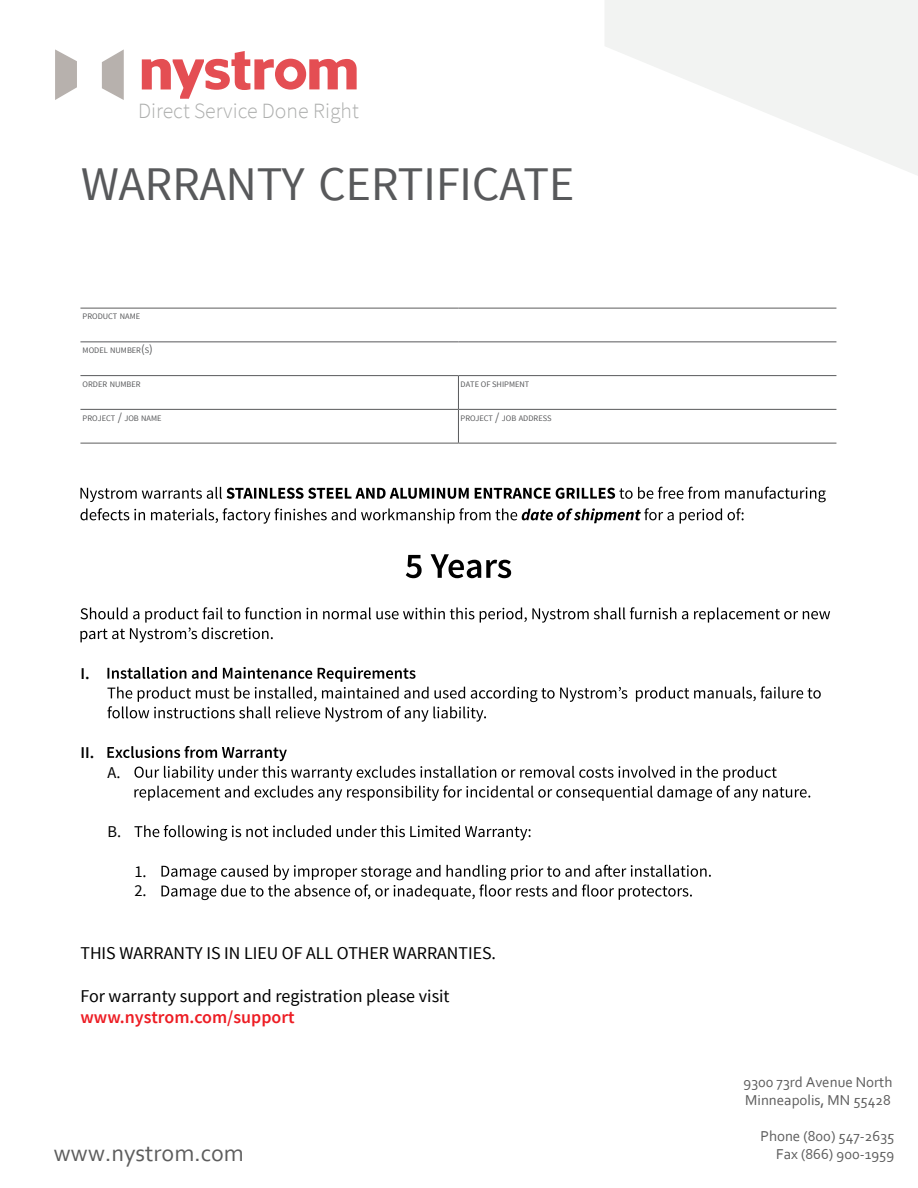
<style>
.page{position:relative;width:918px;height:1188px;background:#fff}
.page>*{position:absolute;margin:0;border:0;box-sizing:border-box;transform-origin:0 0}
.t1{font:48.3px "Source Sans Pro";color:#58595b}
.t2{font:24px "Corbel";color:#5d5d5d}
.t3{font:300 21.75px "Source Sans Pro";color:#aeafae}
.Body{font:18px "Source Sans Pro";color:#000}
.Body-2{font:600 18px "Source Sans Pro";color:#ed1d24}
.t4{font:16.5px "Source Sans Pro";color:#000}
.t5{font:600 16.5px "Source Sans Pro";color:#000}
.t6{font:15px/17.7px "Corbel";color:#5d5d5d}
.t7{font:8.4px "Source Sans Pro";color:#58595b}
.t8{font:8.4px "Source Sans Pro";color:#58595b}
.s1{font-size:12px}
</style>
<div class="page">
<hr style="left:80px;top:308px;width:378px;height:1px;background:#5d5d5d">
<hr style="left:458px;top:308px;width:378px;height:1px;background:#5d5d5d">
<hr style="left:80px;top:443px;width:378px;height:1px;background:#5d5d5d">
<hr style="left:458px;top:443px;width:378px;height:1px;background:#5d5d5d">
<hr style="left:80px;top:341px;width:378px;height:1px;background:#58595b">
<hr style="left:458px;top:341px;width:378px;height:1px;background:#58595b">
<hr style="left:80px;top:375px;width:378px;height:1px;background:#58595b">
<hr style="left:458px;top:375px;width:378px;height:1px;background:#58595b">
<hr style="left:458px;top:376px;width:1px;height:33px;background:#58595b">
<hr style="left:80px;top:409px;width:378px;height:1px;background:#58595b">
<hr style="left:458px;top:409px;width:378px;height:1px;background:#58595b">
<hr style="left:458px;top:410px;width:1px;height:33px;background:#58595b">
<svg style="left:142px;top:51px;width:215px;height:48px"></svg>
<svg style="left:55px;top:49px;width:22px;height:51px"></svg>
<svg style="left:102px;top:49px;width:22px;height:51px"></svg>
<svg style="left:605px;top:2px;width:311px;height:173px;fill:#f2f3f2"></svg>
<svg style="left:80px;top:487px;width:746px;height:15px"></svg>
<svg style="left:80px;top:508px;width:664px;height:16px"></svg>
<svg style="left:406px;top:554px;width:105px;height:24px"></svg>
<svg style="left:80px;top:607px;width:750px;height:35px"></svg>
<svg style="left:107px;top:667px;width:714px;height:55px"></svg>
<svg style="left:107px;top:746px;width:703px;height:55px"></svg>
<svg style="left:134px;top:825px;width:397px;height:16px"></svg>
<svg style="left:161px;top:865px;width:550px;height:35px"></svg>
<p class="t3" style="left:138px;top:98px;width:222px">Direct Service Done Right</p>
<h1 class="t1" style="left:81px;top:154px;width:495px">WARRANTY CERTIFICATE</h1>
<p class="t7" style="left:83px;top:311px;width:59px">PRODUCT NAME</p>
<p class="t7" style="left:83px;top:345px;width:72px">MODEL NUMBER<span class="s1">(</span>S<span class="s1">)</span></p>
<p class="t7" style="left:83px;top:379px;width:60px">ORDER NUMBER</p>
<p class="t8" style="left:461px;top:379px;width:70px">DATE OF SHIPMENT</p>
<p class="t7" style="left:83px;top:413px;width:80px">PROJECT <span class="s1">/</span> JOB NAME</p>
<p class="t7" style="left:461px;top:413px;width:92px">PROJECT <span class="s1">/</span> JOB ADDRESS</p>
<p class="t5" style="left:80px;top:663px;width:11px">I.</p>
<p class="t5" style="left:80px;top:742px;width:15px">II.</p>
<p class="t4" style="left:107px;top:762px;width:14px">A.</p>
<p class="t4" style="left:107px;top:821px;width:15px">B.</p>
<p class="t4" style="left:134px;top:861px;width:14px">1.</p>
<p class="t4" style="left:134px;top:881px;width:14px">2.</p>
<p class="Body" style="left:80px;top:941px;width:417px">THIS WARRANTY IS IN LIEU OF ALL OTHER WARRANTIES.</p>
<p class="Body" style="left:80px;top:985px;width:371px">For warranty support and registration please visit</p>
<p class="Body-2" style="left:80px;top:1006px;width:216px">www.nystrom.com/support</p>
<h2 class="t2" style="left:54px;top:1138px;width:192px">www.nystrom.com</h2>
<p class="t6" style="left:744px;top:1073px;width:150px">9300 73rd Avenue North<br>Minneapolis, MN 55428</p>
<p class="t6" style="left:760px;top:1127px;width:135px;text-align:right">Phone (800) 547-2635<br>Fax (866) 900-1959</p>
</div>
